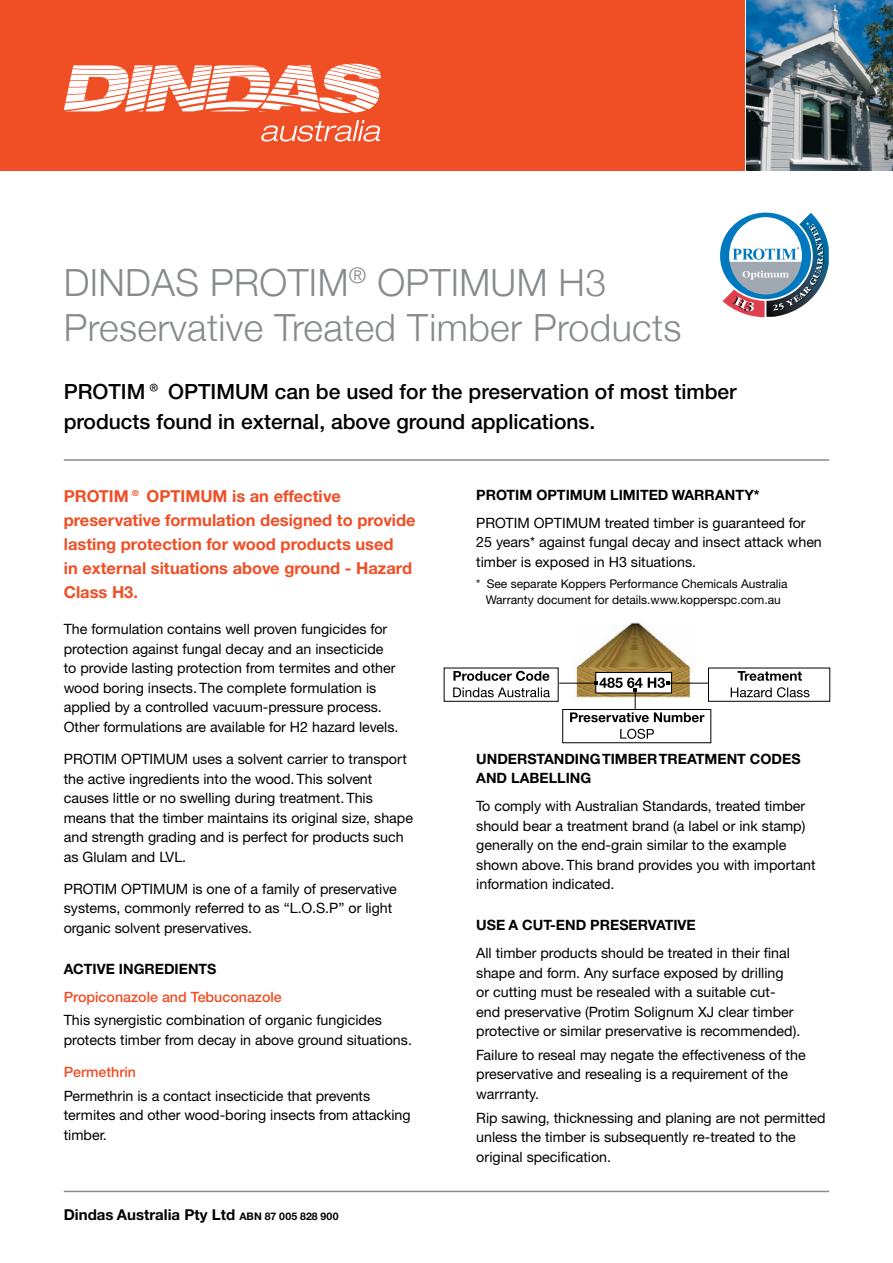
<style>
.page{position:relative;width:893px;height:1263px;background:#fff}
.page>*{position:absolute;margin:0;border:0;box-sizing:border-box;transform-origin:0 0}
.t1{font:300 37.5px/45px "Helvetica Neue";letter-spacing:.01em;color:#878a8e}
.t2{font:500 21px/30px "Helvetica Neue CE";color:#000}
.t3{font:700 16.5px/24px "Helvetica Neue CE";color:#f04e25}
.t4{font:700 15px "Helvetica Neue CE";color:#000}
.t5{font:14.25px/19.5px "Helvetica Neue CE";color:#000}
.t6{font:700 14.25px/19.5px "Helvetica Neue CE";color:#000}
.t7{font:500 14.25px "Helvetica Neue CE";color:#f04e25}
.t8{font:12px/16.5px "Helvetica Neue CE";color:#000;text-align:center}
.s1{font-size:10.5px}
</style>
<div class="page">
<img style="left:575px;top:622px;width:117px;height:55px">
<div style="left:596px;top:672px;width:76px;height:21px;background:#fff"></div>
<div style="left:595px;top:672px;width:77px;height:21px;border:1px solid #000"></div>
<hr style="left:64px;top:459px;width:765px;height:2px;background:#878a8e">
<hr style="left:64px;top:1191px;width:765px;height:1px;background:#878a8e">
<div style="left:0;top:0;width:744px;height:170px;background:#f04e25"></div>
<img style="left:746px;top:0;width:147px;height:170px">
<svg style="left:720px;top:213px;width:109px;height:104px"></svg>
<svg style="left:261px;top:120px;width:119px;height:22px"></svg>
<svg style="left:64px;top:64px;width:317px;height:49px"></svg>
<hr style="left:559px;top:683px;width:37px;height:1px;background:#000">
<hr style="left:668px;top:683px;width:40px;height:1px;background:#000">
<svg style="left:731px;top:687px;width:78px;height:10px"></svg>
<svg style="left:738px;top:671px;width:64px;height:10px"></svg>
<div style="left:708px;top:668px;width:122px;height:34px;border:1px solid #000"></div>
<svg style="left:453px;top:687px;width:97px;height:10px"></svg>
<svg style="left:453px;top:671px;width:96px;height:10px"></svg>
<div style="left:444px;top:668px;width:115px;height:34px;border:1px solid #000"></div>
<svg style="left:620px;top:729px;width:34px;height:10px"></svg>
<svg style="left:570px;top:677px;width:134px;height:45px"></svg>
<div style="left:562px;top:709px;width:149px;height:34px;border:1px solid #000"></div>
<h1 class="t1" style="left:64px;top:257px;width:619px">DINDAS PROTIM<sup>®</sup> OPTIMUM H3<br>Preservative Treated Timber Products</h1>
<h2 class="t2" style="left:64px;top:377px;width:674px">PROTIM® OPTIMUM can be used for the preservation of most timber products found in external, above ground applications.</h2>
<p class="t3" style="left:64px;top:484px;width:353px">PROTIM® OPTIMUM is an effective preservative formulation designed to provide lasting protection for wood products used<br>in external situations above ground - Hazard Class H3.</p>
<p class="t5" style="left:64px;top:620px;width:336px">The formulation contains well proven fungicides for protection against fungal decay and an insecticide to provide lasting protection from termites and other wood boring insects. The complete formulation is applied by a controlled vacuum-pressure process.<br>Other formulations are available for H2 hazard levels.</p>
<p class="t5" style="left:64px;top:749px;width:351px">PROTIM OPTIMUM uses a solvent carrier to transport the active ingredients into the wood. This solvent causes little or no swelling during treatment. This means that the timber maintains its original size, shape and strength grading and is perfect for products such as Glulam and LVL.</p>
<p class="t5" style="left:64px;top:879px;width:335px">PROTIM OPTIMUM is one of a family of preservative systems, commonly referred to as “L.O.S.P” or light organic solvent preservatives.</p>
<p class="t6" style="left:64px;top:959px;width:154px">ACTIVE INGREDIENTS</p>
<p class="t7" style="left:64px;top:988px;width:220px">Propiconazole and Tebuconazole</p>
<p class="t5" style="left:64px;top:1010px;width:350px">This synergistic combination of organic fungicides protects timber from decay in above ground situations.</p>
<p class="t7" style="left:64px;top:1063px;width:74px">Permethrin</p>
<p class="t5" style="left:64px;top:1086px;width:348px">Permethrin is a contact insecticide that prevents termites and other wood-boring insects from attacking timber.</p>
<p class="t4" style="left:64px;top:1206px;width:276px">Dindas Australia Pty Ltd <span class="s1">ABN 87 005 828 900</span></p>
<p class="t6" style="left:476px;top:485px;width:285px">PROTIM OPTIMUM LIMITED WARRANTY*</p>
<p class="t5" style="left:476px;top:513px;width:347px">PROTIM OPTIMUM treated timber is guaranteed for<br>25 years* against fungal decay and insect attack when timber is exposed in H3 situations.</p>
<p class="t8" style="left:476px;top:575px;width:313px">* See separate Koppers Performance Chemicals Australia<br>Warranty document for details.www.kopperspc.com.au</p>
<p class="t6" style="left:476px;top:749px;width:326px">UNDERSTANDING TIMBER TREATMENT CODES<br>AND LABELLING</p>
<p class="t5" style="left:476px;top:797px;width:341px">To comply with Australian Standards, treated timber should bear a treatment brand (a label or ink stamp) generally on the end-grain similar to the example shown above. This brand provides you with important information indicated.</p>
<p class="t6" style="left:476px;top:915px;width:221px">USE A CUT-END PRESERVATIVE</p>
<p class="t5" style="left:476px;top:943px;width:326px">All timber products should be treated in their final shape and form. Any surface exposed by drilling<br>or cutting must be resealed with a suitable cut&shy;end preservative (Protim Solignum XJ clear timber protective or similar preservative is recommended).</p>
<p class="t5" style="left:476px;top:1045px;width:331px">Failure to reseal may negate the effectiveness of the preservative and resealing is a requirement of the warrranty.</p>
<p class="t5" style="left:476px;top:1108px;width:351px">Rip sawing, thicknessing and planing are not permitted unless the timber is subsequently re-treated to the original specification.</p>
</div>
